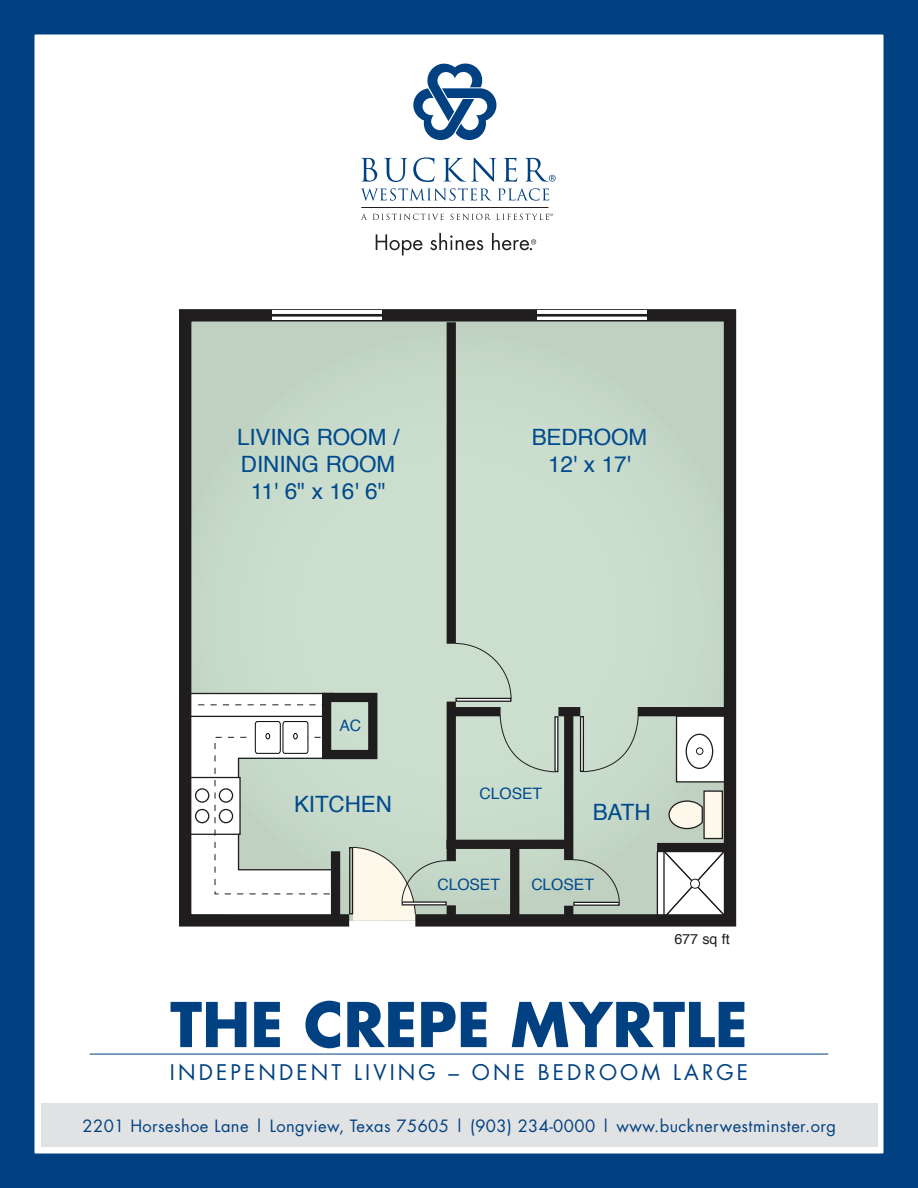
<style>
.page{position:relative;width:918px;height:1188px;background:#014181}
.page>*{position:absolute;margin:0;border:0;box-sizing:border-box;transform-origin:0 0}
.t1{font:700 60px "Futura";color:#014181}
.t2{font:22.5px/27px "Helvetica";letter-spacing:-.005em;color:#004a8d;text-align:center}
.t3{font:21px "Futura";letter-spacing:.15em;color:#014181}
.t4{font:16.5px "Futura";letter-spacing:.025em;color:#014181}
.t5{font:15.75px "Helvetica";letter-spacing:-.005em;color:#004a8d}
.t6{font:14.25px "Helvetica";color:#201d1e}
</style>
<div class="page">
<div style="left:34px;top:34px;width:850px;height:1120px;background:#fff"></div>
<svg style="left:177px;top:307px;width:564px;height:626px;background:#bccbbd"></svg>
<svg style="left:662px;top:852px;width:65px;height:68px;background:#d4d3d4"></svg>
<div style="left:691px;top:879px;width:9px;height:9px;background:#fff;border-radius:50%"></div>
<div style="left:690px;top:879px;width:10px;height:10px;border:1px solid #201d1e;border-radius:50%"></div>
<hr style="left:663px;top:851px;width:2px;height:67px;background:#201d1e">
<hr style="left:657px;top:851px;width:1px;height:65px;background:#201d1e">
<div style="left:272px;top:311px;width:109px;height:9px;background:#fff"></div>
<hr style="left:271px;top:314px;width:112px;height:3px;background:#201d1e">
<div style="left:537px;top:311px;width:109px;height:9px;background:#fff"></div>
<hr style="left:536px;top:314px;width:112px;height:3px;background:#201d1e">
<div style="left:447px;top:322px;width:9px;height:322px;background:#201d1e"></div>
<div style="left:657px;top:843px;width:72px;height:9px;background:#201d1e"></div>
<div style="left:558px;top:707px;width:22px;height:9px;background:#201d1e"></div>
<div style="left:638px;top:707px;width:88px;height:9px;background:#201d1e"></div>
<svg style="left:668px;top:790px;width:56px;height:50px;background:#ced1c4"></svg>
<hr style="left:190px;top:716px;width:136px;height:1px;background:#201d1e">
<hr style="left:189px;top:693px;width:145px;height:1px;background:#201d1e">
<svg style="left:193px;top:705px;width:124px;height:1px"></svg>
<div style="left:580px;top:716px;width:4px;height:56px;border:1px solid #201d1e"></div>
<div style="left:583px;top:714px;width:56px;height:58px;background:#cadccb"></div>
<div style="left:573px;top:902px;width:47px;height:4px;border:1px solid #201d1e"></div>
<svg style="left:578px;top:859px;width:42px;height:43px;background:#b9c8ba"></svg>
<svg style="left:317px;top:688px;width:261px;height:242px;background:#b0bcb0"></svg>
<svg style="left:455px;top:643px;width:57px;height:57px;background:#c4d5c5"></svg>
<svg style="left:186px;top:721px;width:148px;height:150px;background:#ccd4cc"></svg>
<hr style="left:90px;top:1054px;width:738px;height:1px;background:#014181">
<div style="left:41px;top:1104px;width:837px;height:43px;background:#e1e2e4"></div>
<svg style="left:413px;top:64px;width:83px;height:76px"></svg>
<svg style="left:361px;top:157px;width:195px;height:25px;background:#cedbe7"></svg>
<hr style="left:361px;top:207px;width:187px;height:1px;background:#231f20">
<svg style="left:376px;top:234px;width:47px;height:21px"></svg>
<svg style="left:430px;top:233px;width:53px;height:17px"></svg>
<svg style="left:361px;top:188px;width:131px;height:13px;background:#cddae6"></svg>
<svg style="left:498px;top:188px;width:51px;height:13px"></svg>
<svg style="left:492px;top:233px;width:44px;height:17px"></svg>
<svg style="left:361px;top:214px;width:6px;height:6px"></svg>
<svg style="left:373px;top:214px;width:71px;height:6px"></svg>
<svg style="left:450px;top:214px;width:103px;height:6px"></svg>
<h2 class="t2" style="left:237px;top:425px;width:164px">LIVING ROOM /<br>DINING ROOM<br>11' 6" x 16' 6"</h2>
<p class="t5" style="left:339px;top:713px;width:23px">AC</p>
<h2 class="t2" style="left:532px;top:424px;width:117px">BEDROOM<br>12' x 17'</h2>
<p class="t5" style="left:480px;top:781px;width:64px">CLOSET</p>
<h2 class="t2" style="left:294px;top:792px;width:100px">KITCHEN</h2>
<h2 class="t2" style="left:593px;top:799px;width:59px">BATH</h2>
<p class="t5" style="left:437px;top:872px;width:64px">CLOSET</p>
<p class="t5" style="left:531px;top:872px;width:64px">CLOSET</p>
<p class="t6" style="left:674px;top:928px;width:57px">677 sq ft</p>
<h1 class="t1" style="left:170px;top:983px;width:579px">THE CREPE MYRTLE</h1>
<p class="t3" style="left:170px;top:1058px;width:580px">INDEPENDENT LIVING – ONE BEDROOM LARGE</p>
<p class="t4" style="left:83px;top:1114px;width:755px">2201 Horseshoe Lane | Longview, Texas 75605 | (903) 234-0000 | www.bucknerwestminster.org</p>
</div>
